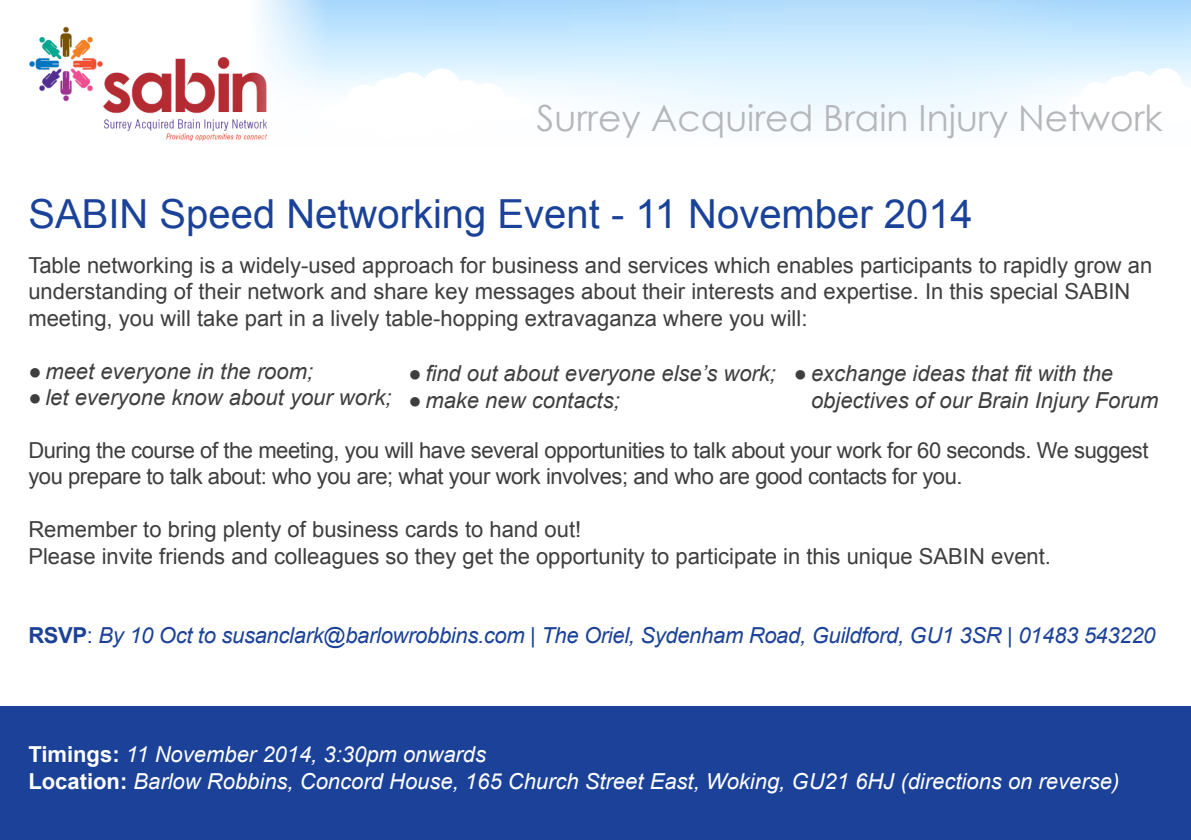
<style>
.page{position:relative;width:1191px;height:840px;background:#fff}
.page>*{position:absolute;margin:0;border:0;box-sizing:border-box;transform-origin:0 0}
.t1{font:40px "Arial";color:#1b4299}
.t2{font:36px "Century Gothic";color:#b6b7bb}
.t3{font:22px/26.4px "Arial";color:#3e3e3f}
.t4{font:22px/26.4px "Arial";letter-spacing:-.02em;color:#3e3e3f}
.t5{font:italic 22px/26.4px "Arial";color:#3e3e3f}
.t6{font:italic 22px/26.4px "Arial";color:#fff}
.t7{font:italic 22px "Arial";letter-spacing:-.015em;color:#1b4298}
.s1{font-style:normal}
.s2{font-weight:700;font-style:normal}
</style>
<div class="page">
<div style="left:0;top:706px;width:1191px;height:133px;background:#1b4298"></div>
<div style="left:0;top:0;width:1191px;height:148px;background:linear-gradient(to bottom,#b2dffd,#fff)"></div>
<svg style="left:1067px;top:68px;width:124px;height:62px"></svg>
<svg style="left:332px;top:69px;width:203px;height:71px"></svg>
<svg style="left:0;top:0;width:332px;height:148px"></svg>
<img style="left:17px;top:21px;width:268px;height:126px">
<p class="t2" style="left:536px;top:92px;width:627px">Surrey Acquired Brain Injury Network</p>
<p class="t1" style="left:28px;top:187px;width:946px">SABIN Speed Networking Event - 11 November 2014</p>
<p class="t3" style="left:28px;top:252px;width:1125px">Table networking is a widely-used approach for business and services which enables participants to rapidly grow an understanding of their network and share key messages about their interests and expertise. In this special SABIN meeting, you will take part in a lively table-hopping extravaganza where you will:</p>
<p class="t5" style="left:28px;top:358px;width:286px"><span class="s1">●</span> meet everyone in the room;</p>
<p class="t5" style="left:28px;top:384px;width:365px"><span class="s1">●</span> let everyone know about your work;</p>
<p class="t4" style="left:28px;top:437px;width:1121px">During the course of the meeting, you will have several opportunities to talk about your work for 60 seconds. We suggest you prepare to talk about: who you are; what your work involves; and who are good contacts for you.</p>
<p class="t3" style="left:28px;top:516px;width:554px">Remember to bring plenty of business cards to hand out!</p>
<p class="t3" style="left:28px;top:542px;width:1024px">Please invite friends and colleagues so they get the opportunity to participate in this unique SABIN event.</p>
<p class="t5" style="left:408px;top:360px;width:369px"><span class="s1">●</span> find out about everyone else’s work;</p>
<p class="t5" style="left:408px;top:387px;width:213px"><span class="s1">●</span> make new contacts;</p>
<p class="t5" style="left:811px;top:360px;width:349px;text-indent:-17px"><span class="s1">●</span> exchange ideas that fit with the objectives of our Brain Injury Forum</p>
<p class="t7" style="left:28px;top:620px;width:1128px"><span class="s2">RSVP</span><span class="s1">:</span> By 10 Oct to susanclark@barlowrobbins.com | The Oriel, Sydenham Road, Guildford, GU1 3SR | 01483 543220</p>
<p class="t6" style="left:28px;top:741px;width:1092px"><span class="s2">Timings:</span> 11 November 2014, 3:30pm onwards<br><span class="s2">Location:</span> Barlow Robbins, Concord House, 165 Church Street East, Woking, GU21 6HJ (directions on reverse)</p>
</div>
